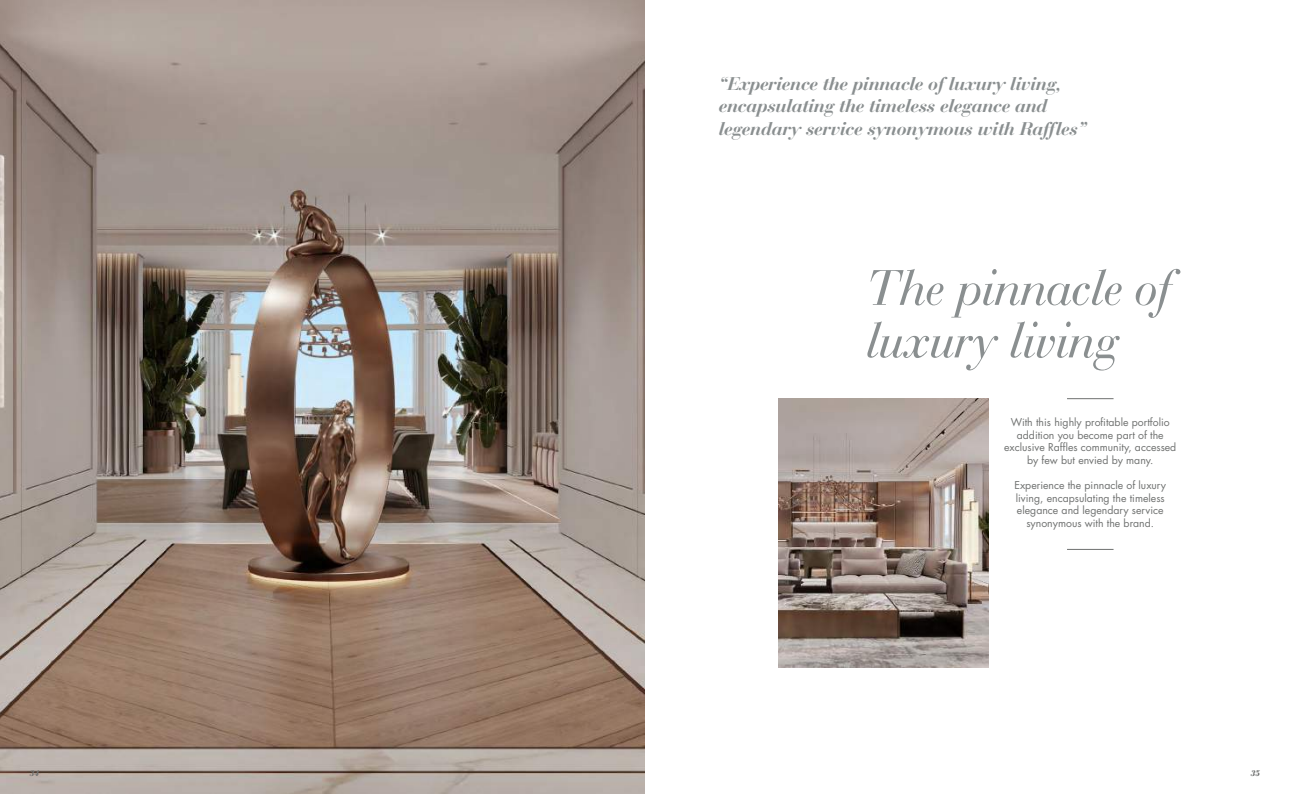
<style>
.page{position:relative;width:1290px;height:794px;background:#fff}
.page>*{position:absolute;margin:0;border:0;box-sizing:border-box;transform-origin:0 0}
.t1{font:italic 52.5px/52.5px "Bauer Bodoni BT";color:#8a8f90}
.t2{font:italic 700 19.25px/22.8px "Bauer Bodoni BT";color:#8a8f90}
.t3{font:10.5px/12.6px "Futura Std";color:#6f7170;text-align:center}
.t4{font:italic 900 8.75px "Bauer Bodoni BT";color:#6f7170}
</style>
<div class="page">
<img style="left:0;top:0;width:645px;height:794px">
<img style="left:779px;top:398px;width:209px;height:269px">
<hr style="left:1067px;top:549px;width:46px;height:1px;background:#6f7170">
<hr style="left:1067px;top:398px;width:46px;height:1px;background:#6f7170">
<h2 class="t2" style="left:719px;top:71px;width:369px">“Experience the pinnacle of luxury living, encapsulating the timeless elegance and legendary service synonymous with Raffles”</h2>
<h1 class="t1" style="left:867px;top:260px;width:306px">The pinnacle of luxury living</h1>
<p class="t3" style="left:1004px;top:416px;width:174px">With this highly profitable portfolio addition you become part of the exclusive Raffles community, accessed by few but envied by many.</p>
<p class="t3" style="left:1014px;top:479px;width:153px">Experience the pinnacle of luxury living, encapsulating the timeless elegance and legendary service synonymous with the brand.</p>
<p class="t4" style="left:30px;top:767px;width:11px">34</p>
<p class="t4" style="left:1251px;top:767px;width:11px">35</p>
</div>
